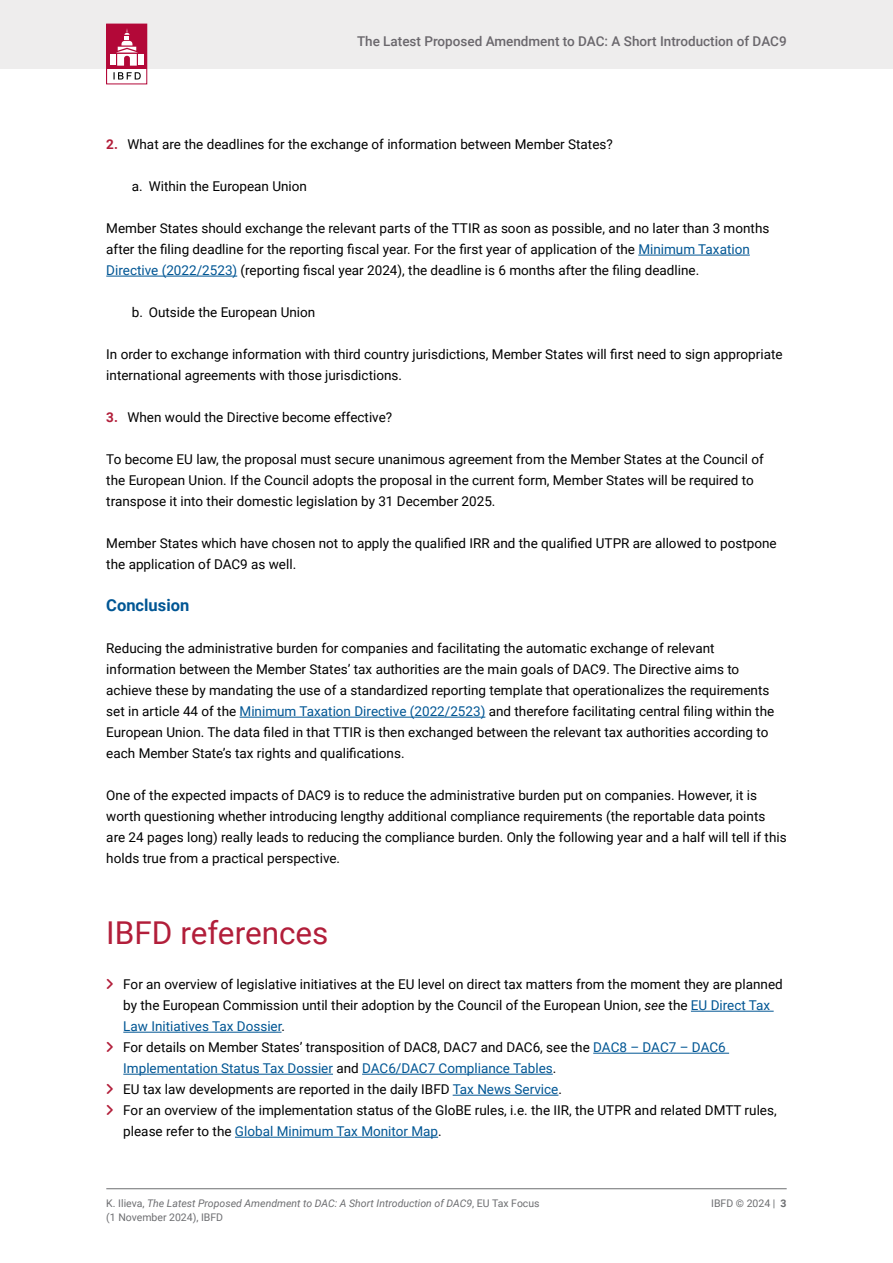
<style>
.page{position:relative;width:893px;height:1263px;background:#fff}
.page>*{position:absolute;margin:0;border:0;box-sizing:border-box;transform-origin:0 0}
.t1{font:31.5px "Roboto";color:#b21e3a}
.t2{font:700 16.5px "Roboto";color:#005694}
.t3{font:13.5px/21px "Roboto";color:#000}
.t4{font:500 13.5px "Roboto";color:#6a676c}
.t5{font:italic 10.5px/13.5px "Roboto";color:#6d6e71}
.t6{font:10.5px "Roboto";color:#6d6e71}
.s1{font-weight:700;color:#b21e3a}
.s2{color:#005694}
.s3{font-style:italic}
.s4{font-style:normal}
.s5{font-weight:700}
</style>
<div class="page">
<hr style="left:106px;top:1188px;width:681px;height:1px;background:#6d6e71">
<div style="left:0;top:0;width:893px;height:68px;background:#eeeded"></div>
<div style="left:107px;top:24px;width:40px;height:60px;background:#b30838"></div>
<div style="left:107px;top:69px;width:40px;height:15px;background:#fff"></div>
<div style="left:110px;top:54px;width:6px;height:11px;background:#fff"></div>
<div style="left:138px;top:54px;width:6px;height:11px;background:#fff"></div>
<svg style="left:116px;top:28px;width:22px;height:38px"></svg>
<svg style="left:113px;top:72px;width:28px;height:8px"></svg>
<div style="left:106px;top:24px;width:41px;height:60px;border:1px solid #b30838"></div>
<hr style="left:638px;top:255px;width:112px;height:1px;background:#005694">
<hr style="left:106px;top:276px;width:131px;height:1px;background:#005694">
<hr style="left:240px;top:717px;width:245px;height:1px;background:#005694">
<hr style="left:691px;top:1011px;width:83px;height:1px;background:#005694">
<hr style="left:123px;top:1032px;width:159px;height:1px;background:#005694">
<hr style="left:593px;top:1053px;width:136px;height:1px;background:#005694">
<hr style="left:123px;top:1074px;width:210px;height:1px;background:#005694">
<hr style="left:362px;top:1074px;width:191px;height:1px;background:#005694">
<hr style="left:453px;top:1095px;width:105px;height:1px;background:#005694">
<hr style="left:235px;top:1137px;width:203px;height:1px;background:#005694">
<p class="t4" style="left:357px;top:32px;width:431px">The Latest Proposed Amendment to DAC: A Short Introduction of DAC9</p>
<p class="t3" style="left:106px;top:133px;width:508px"><span class="s1">2.</span> What are the deadlines for the exchange of information between Member States?</p>
<p class="t3" style="left:132px;top:175px;width:177px">a. Within the European Union</p>
<p class="t3" style="left:106px;top:217px;width:665px">Member States should exchange the relevant parts of the TTIR as soon as possible, and no later than 3 months after the filing deadline for the reporting fiscal year. For the first year of application of the <span class="s2">Minimum Taxation<br>Directive (2022/2523)</span> (reporting fiscal year 2024), the deadline is 6 months after the filing deadline.</p>
<p class="t3" style="left:132px;top:301px;width:185px">b. Outside the European Union</p>
<p class="t3" style="left:106px;top:343px;width:678px">In order to exchange information with third country jurisdictions, Member States will first need to sign appropriate international agreements with those jurisdictions.</p>
<p class="t3" style="left:106px;top:406px;width:287px"><span class="s1">3.</span> When would the Directive become effective?</p>
<p class="t3" style="left:106px;top:448px;width:659px">To become EU law, the proposal must secure unanimous agreement from the Member States at the Council of the European Union. If the Council adopts the proposal in the current form, Member States will be required to transpose it into their domestic legislation by 31 December 2025.</p>
<p class="t3" style="left:106px;top:532px;width:672px">Member States which have chosen not to apply the qualified IRR and the qualified UTPR are allowed to postpone the application of DAC9 as well.</p>
<p class="t2" style="left:106px;top:593px;width:84px">Conclusion</p>
<p class="t3" style="left:106px;top:637px;width:669px">Reducing the administrative burden for companies and facilitating the automatic exchange of relevant information between the Member States’ tax authorities are the main goals of DAC9. The Directive aims to achieve these by mandating the use of a standardized reporting template that operationalizes the requirements set in article 44 of the <span class="s2">Minimum Taxation Directive (2022/2523)</span> and therefore facilitating central filing within the European Union. The data filed in that TTIR is then exchanged between the relevant tax authorities according to each Member State’s tax rights and qualifications.</p>
<p class="t3" style="left:106px;top:784px;width:682px">One of the expected impacts of DAC9 is to reduce the administrative burden put on companies. However, it is worth questioning whether introducing lengthy additional compliance requirements (the reportable data points are 24 pages long) really leads to reducing the compliance burden. Only the following year and a half will tell if this holds true from a practical perspective.</p>
<h1 class="t1" style="left:106px;top:910px;width:224px">IBFD references</h1>
<p class="t3" style="left:123px;top:973px;width:661px">For an overview of legislative initiatives at the EU level on direct tax matters from the moment they are planned by the European Commission until their adoption by the Council of the European Union, <span class="s3">see</span> the <span class="s2">EU Direct Tax Law Initiatives Tax Dossier</span>.<br>For details on Member States’ transposition of DAC8, DAC7 and DAC6, see the <span class="s2">DAC8 – DAC7 – DAC6<br>Implementation Status Tax Dossier</span> and <span class="s2">DAC6/DAC7 Compliance Tables</span>.<br>EU tax law developments are reported in the daily IBFD <span class="s2">Tax News Service</span>.<br>For an overview of the implementation status of the GloBE rules, i.e. the IIR, the UTPR and related DMTT rules, please refer to the <span class="s2">Global Minimum Tax Monitor Map</span>.</p>
<p class="t5" style="left:106px;top:1196px;width:435px"><span class="s4">K. Ilieva,</span> The Latest Proposed Amendment to DAC: A Short Introduction of DAC9<span class="s4">, EU Tax Focus (1 November 2024), IBFD</span></p>
<p class="t6" style="left:711px;top:1196px;width:77px">IBFD © 2024 | <span class="s5">3</span></p>
</div>
